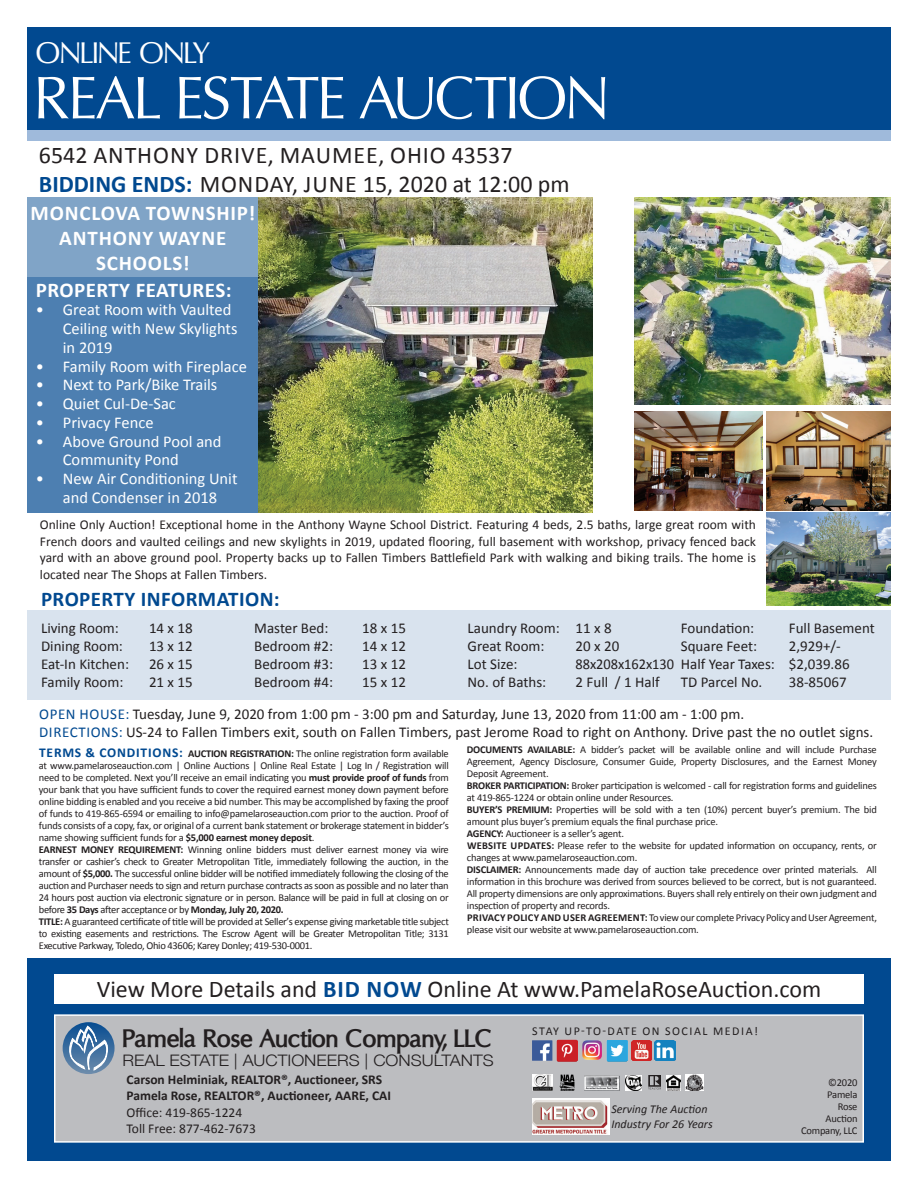
<style>
.page{position:relative;width:918px;height:1188px;background:#fff}
.page>*{position:absolute;margin:0;border:0;box-sizing:border-box;transform-origin:0 0}
.t1{font:60.3px "Oregon LDO";color:#fff}
.t2{font:30px "Oregon LDO";color:#fff}
.t3{font:700 25.8px "Oregon LDO";color:#231f20}
.t4{font:24px/28.8px "Calibri";letter-spacing:.04em;color:#231f20}
.t5{font:24px "Calibri";color:#231f20}
.t6{font:700 21px/25.2px "Calibri";letter-spacing:.04em;color:#fff;text-align:center}
.t7{font:700 21px "Calibri";letter-spacing:.02em;color:#014990}
.t8{font:700 21px "Calibri";letter-spacing:.02em;color:#fff}
.t9{font:16.5px/18.8px "Calibri";color:#fff}
.t10{font:300 15.9px "Helvetica Neue";color:#231f20;scale:1.1 1}
.t11{font:15px/18px "Calibri";color:#231f20}
.t12{font:15px "Calibri";color:#231f20;scale:.96 1}
.t13{font:13.5px/16.5px "Calibri";color:#231f20;text-align:justify}
.t14{font:700 13.5px/16.2px "Calibri";color:#231f20}
.t15{font:italic 12px/15px "Calibri";color:#231f20}
.t16{font:12px "Calibri";letter-spacing:.13em;color:#231f20}
.t17{font:10.5px/12px "Calibri";letter-spacing:-.02em;color:#231f20}
.s1{font-weight:700;color:#014990}
.s2{color:#014990}
.s3{font-weight:700;font-size:13.5px;color:#014990}
.s4{font-weight:700}
</style>
<div class="page">
<img style="left:766px;top:513px;width:125px;height:93px">
<div style="left:27px;top:27px;width:864px;height:103px;background:#014990"></div>
<div style="left:27px;top:611px;width:864px;height:89px;background:#d9e3ee"></div>
<div style="left:27px;top:277px;width:232px;height:236px;background:#4d7fb1"></div>
<div style="left:27px;top:197px;width:232px;height:80px;background:#80a4c7"></div>
<div style="left:27px;top:958px;width:864px;height:203px;background:#014990"></div>
<div style="left:54px;top:974px;width:810px;height:30px;background:#fff"></div>
<div style="left:54px;top:1014px;width:810px;height:129px;background:#bcbdc0;border:2px solid #fff"></div>
<svg style="left:63px;top:1022px;width:52px;height:52px"></svg>
<svg style="left:70px;top:1026px;width:38px;height:44px;background:#6f93b7"></svg>
<img style="left:582px;top:1040px;width:20px;height:20px">
<img style="left:655px;top:1040px;width:20px;height:21px">
<img style="left:631px;top:1040px;width:20px;height:21px">
<img style="left:557px;top:1040px;width:21px;height:21px">
<img style="left:532px;top:1040px;width:20px;height:21px">
<img style="left:606px;top:1040px;width:22px;height:21px">
<img style="left:649px;top:1075px;width:11px;height:15px">
<img style="left:532px;top:1075px;width:20px;height:16px">
<svg style="left:560px;top:1075px;width:15px;height:16px"></svg>
<img style="left:584px;top:1075px;width:36px;height:15px">
<img style="left:626px;top:1075px;width:16px;height:16px">
<img style="left:666px;top:1075px;width:15px;height:15px">
<img style="left:686px;top:1075px;width:17px;height:16px">
<div style="left:27px;top:130px;width:864px;height:10px;background:#9fbadb"></div>
<img style="left:532px;top:1099px;width:77px;height:35px">
<img style="left:634px;top:412px;width:129px;height:99px">
<img style="left:766px;top:412px;width:125px;height:99px">
<img style="left:634px;top:197px;width:257px;height:208px">
<img style="left:259px;top:197px;width:334px;height:316px">
<h2 class="t2" style="left:36px;top:35px;width:176px">ONLINE ONLY</h2>
<h1 class="t1" style="left:36px;top:63px;width:573px">REAL ESTATE AUCTION</h1>
<h3 class="t4" style="left:39px;top:141px;width:532px">6542 ANTHONY DRIVE, MAUMEE, OHIO 43537<br><span class="s1">BIDDING ENDS:</span> MONDAY, JUNE 15, 2020 at 12:00 pm</h3>
<h3 class="t6" style="left:31px;top:200px;width:226px">MONCLOVA TOWNSHIP!<br>ANTHONY WAYNE<br>SCHOOLS!</h3>
<h3 class="t8" style="left:36px;top:277px;width:197px">PROPERTY FEATURES:</h3>
<h3 class="t9" style="left:63px;top:301px;width:176px;text-indent:-27px">• Great Room with Vaulted<br>Ceiling with New Skylights in 2019</h3>
<h3 class="t9" style="left:36px;top:357px;width:213px">• Family Room with Fireplace</h3>
<h3 class="t9" style="left:36px;top:376px;width:183px">• Next to Park/Bike Trails</h3>
<h3 class="t9" style="left:36px;top:394px;width:142px">• Quiet Cul-De-Sac</h3>
<h3 class="t9" style="left:36px;top:413px;width:119px">• Privacy Fence</h3>
<h3 class="t9" style="left:63px;top:432px;width:160px;text-indent:-27px">• Above Ground Pool and<br>Community Pond</h3>
<h3 class="t9" style="left:36px;top:469px;width:203px;text-align:center">• New Air Conditioning Unit and Condenser in 2018</h3>
<p class="t13" style="left:40px;top:517px;width:718px">Online Only Auction! Exceptional home in the Anthony Wayne School District. Featuring 4 beds, 2.5 baths, large great room with French doors and vaulted ceilings and new skylights in 2019, updated flooring, full basement with workshop, privacy fenced back yard with an above ground pool. Property backs up to Fallen Timbers Battlefield Park with walking and biking trails. The home is located near The Shops at Fallen Timbers.</p>
<h3 class="t7" style="left:41px;top:586px;width:240px">PROPERTY INFORMATION:</h3>
<h3 class="t11" style="left:41px;top:619px;width:79px">Living Room:</h3>
<h3 class="t11" style="left:149px;top:619px;width:45px">14 x 18</h3>
<h3 class="t11" style="left:41px;top:637px;width:83px">Dining Room:</h3>
<h3 class="t11" style="left:149px;top:637px;width:45px">13 x 12</h3>
<h3 class="t11" style="left:41px;top:655px;width:89px">Eat-In Kitchen:</h3>
<h3 class="t11" style="left:149px;top:655px;width:45px">26 x 15</h3>
<h3 class="t11" style="left:41px;top:673px;width:84px">Family Room:</h3>
<h3 class="t11" style="left:149px;top:673px;width:45px">21 x 15</h3>
<h3 class="t11" style="left:254px;top:619px;width:76px">Master Bed:</h3>
<h3 class="t11" style="left:362px;top:619px;width:45px">18 x 15</h3>
<h3 class="t11" style="left:254px;top:637px;width:80px">Bedroom #2:</h3>
<h3 class="t11" style="left:362px;top:637px;width:45px">14 x 12</h3>
<h3 class="t11" style="left:254px;top:655px;width:80px">Bedroom #3:</h3>
<h3 class="t11" style="left:362px;top:655px;width:45px">13 x 12</h3>
<h3 class="t11" style="left:254px;top:673px;width:80px">Bedroom #4:</h3>
<h3 class="t11" style="left:362px;top:673px;width:45px">15 x 12</h3>
<h3 class="t11" style="left:681px;top:619px;width:75px">Foundation:</h3>
<h3 class="t11" style="left:789px;top:619px;width:87px">Full Basement</h3>
<h3 class="t11" style="left:681px;top:637px;width:78px">Square Feet:</h3>
<h3 class="t11" style="left:789px;top:637px;width:54px">2,929+/-</h3>
<h3 class="t11" style="left:681px;top:673px;width:83px">TD Parcel No.</h3>
<h3 class="t11" style="left:789px;top:673px;width:59px">38-85067</h3>
<h3 class="t11" style="left:468px;top:619px;width:146px">Laundry Room: 11 x 8<br>Great Room:</h3>
<h3 class="t11" style="left:576px;top:637px;width:45px">20 x 20</h3>
<h3 class="t11" style="left:468px;top:655px;width:52px">Lot Size:</h3>
<h3 class="t12" style="left:576px;top:655px;width:287px">88x208x162x130 Half Year Taxes: $2,039.86</h3>
<h3 class="t11" style="left:468px;top:673px;width:80px">No. of Baths:</h3>
<h3 class="t11" style="left:576px;top:673px;width:86px">2 Full / 1 Half</h3>
<p class="t11" style="left:39px;top:705px;width:836px"><span class="s2">OPEN HOUSE:</span> Tuesday, June 9, 2020 from 1:00 pm - 3:00 pm and Saturday, June 13, 2020 from 11:00 am - 1:00 pm.<br><span class="s2">DIRECTIONS:</span> US-24 to Fallen Timbers exit, south on Fallen Timbers, past Jerome Road to right on Anthony. Drive past the no outlet signs.</p>
<p class="t17" style="left:39px;top:747px;width:412px"><span class="s3">TERMS &amp; CONDITIONS:</span> <span class="s4">AUCTION REGISTRATION:</span> The online registration form available at www.pamelaroseauction.com | Online Auctions | Online Real Estate | Log In / Registration will need to be completed. Next you’ll receive an email indicating you <span class="s4">must provide proof of funds</span> from your bank that you have sufficient funds to cover the required earnest money down payment before online bidding is enabled and you receive a bid number. This may be accomplished by faxing the proof of funds to 419-865-6594 or emailing to info@pamelaroseauction.com prior to the auction. Proof of funds consists of a copy, fax, or original of a current bank statement or brokerage statement in bidder’s name showing sufficient funds for a <span class="s4">$5,000 earnest money deposit</span>.<br><span class="s4">EARNEST MONEY REQUIREMENT:</span> Winning online bidders must deliver earnest money via wire transfer or cashier’s check to Greater Metropolitan Title, immediately following the auction, in the amount of <span class="s4">$5,000.</span> The successful online bidder will be notified immediately following the closing of the auction and Purchaser needs to sign and return purchase contracts as soon as possible and no later than 24 hours post auction via electronic signature or in person. Balance will be paid in full at closing on or before <span class="s4">35 Days</span> after acceptance or by <span class="s4">Monday, July 20, 2020.<br>TITLE:</span> A guaranteed certificate of title will be provided at Seller’s expense giving marketable title subject to existing easements and restrictions. The Escrow Agent will be Greater Metropolitan Title; 3131<br>Executive Parkway, Toledo, Ohio 43606; Karey Donley; 419-530-0001.</p>
<p class="t17" style="left:467px;top:744px;width:412px"><span class="s4">DOCUMENTS AVAILABLE:</span> A bidder’s packet will be available online and will include Purchase Agreement, Agency Disclosure, Consumer Guide, Property Disclosures, and the Earnest Money Deposit Agreement.<br><span class="s4">BROKER PARTICIPATION:</span> Broker participation is welcomed - call for registration forms and guidelines at 419-865-1224 or obtain online under Resources.<br><span class="s4">BUYER’S PREMIUM:</span> Properties will be sold with a ten (10%) percent buyer’s premium. The bid amount plus buyer’s premium equals the final purchase price.<br><span class="s4">AGENCY:</span> Auctioneer is a seller’s agent.<br><span class="s4">WEBSITE UPDATES:</span> Please refer to the website for updated information on occupancy, rents, or changes at www.pamelaroseauction.com.<br><span class="s4">DISCLAIMER:</span> Announcements made day of auction take precedence over printed materials. All information in this brochure was derived from sources believed to be correct, but is not guaranteed.<br>All property dimensions are only approximations. Buyers shall rely entirely on their own judgment and inspection of property and records.<br><span class="s4">PRIVACY POLICY AND USER AGREEMENT:</span> To view our complete Privacy Policy and User Agreement, please visit our website at www.pamelaroseauction.com.</p>
<h3 class="t5" style="left:97px;top:974px;width:726px">View More Details and <span class="s1">BID NOW</span> Online At www.PamelaRoseAuction.com</h3>
<h3 class="t3" style="left:122px;top:1023px;width:371px">Pamela Rose Auction Company, LLC</h3>
<h3 class="t10" style="left:122px;top:1047px;width:339px">REAL ESTATE | AUCTIONEERS | CONSULTANTS</h3>
<p class="t14" style="left:127px;top:1072px;width:266px">Carson Helminiak, REALTOR®, Auctioneer, SRS<br>Pamela Rose, REALTOR®, Auctioneer, AARE, CAI</p>
<p class="t13" style="left:127px;top:1104px;width:131px">Office: 419-865-1224<br>Toll Free: 877-462-7673</p>
<p class="t16" style="left:532px;top:1023px;width:227px">STAY UP-TO-DATE ON SOCIAL MEDIA!</p>
<p class="t17" style="left:801px;top:1077px;width:58px;text-align:right">©2020<br>Pamela<br>Rose<br>Auction<br>Company, LLC</p>
<p class="t15" style="left:611px;top:1101px;width:103px">Serving The Auction<br>Industry For 26 Years</p>
</div>
